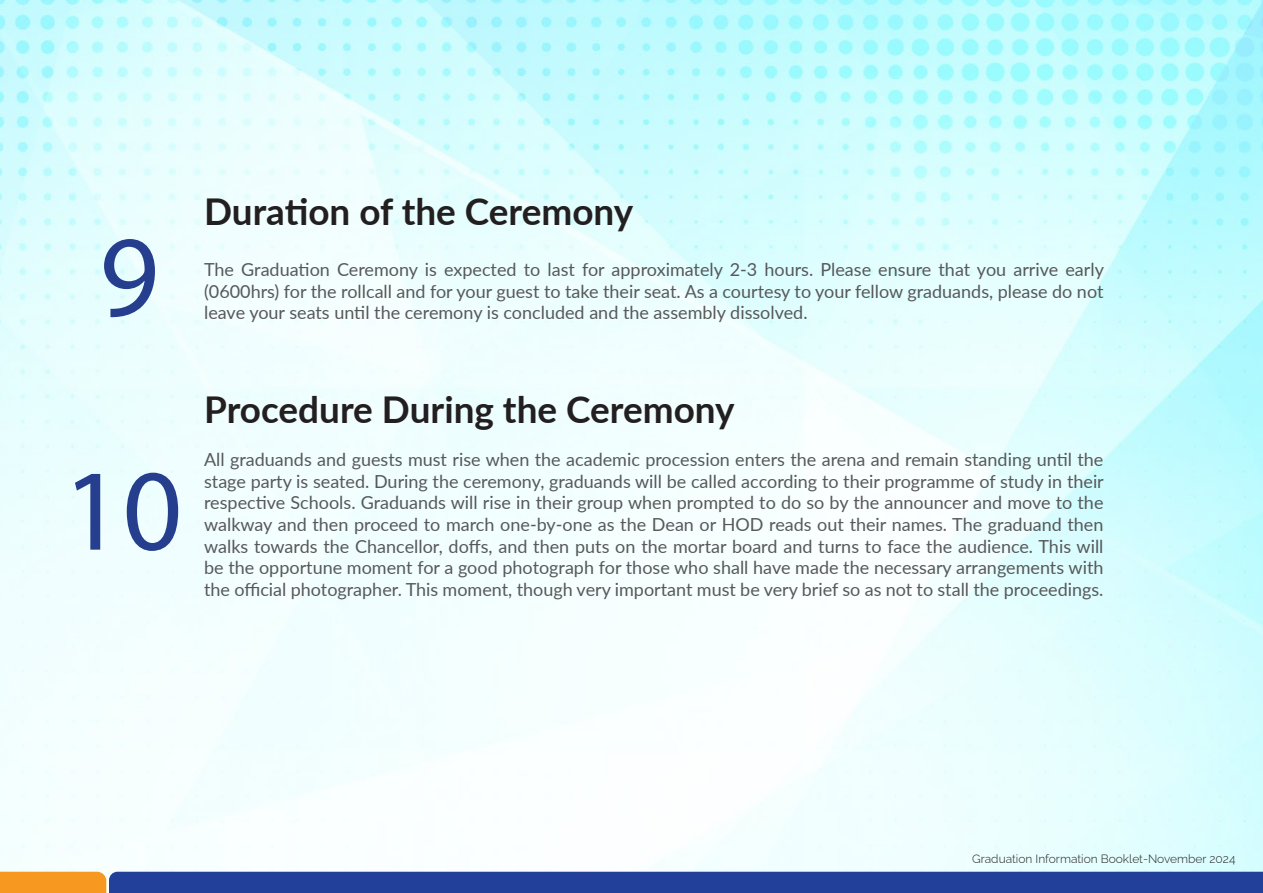
<style>
.page{position:relative;width:1263px;height:893px;background:#fff}
.page>*{position:absolute;margin:0;border:0;box-sizing:border-box;transform-origin:0 0}
.t1{font:116.4px "Myriad Pro";color:#253f8e}
.t2{font:700 36.9px "Lato";color:#231f20}
.t3{font:18px/21.6px "Lato";color:#57585a;text-align:justify}
.t4{font:300 12px "Raleway";color:#231f20}
</style>
<div class="page">
<img style="left:0;top:0;width:1263px;height:872px">
<svg style="left:0;top:872px;width:1263px;height:21px;background:#34478f"></svg>
<p class="t1" style="left:99px;top:205px;width:61px">9</p>
<p class="t2" style="left:204px;top:185px;width:431px">Duration of the Ceremony</p>
<p class="t3" style="left:204px;top:258px;width:901px">The Graduation Ceremony is expected to last for approximately 2-3 hours. Please ensure that you arrive early (0600hrs) for the rollcall and for your guest to take their seat. As a courtesy to your fellow graduands, please do not leave your seats until the ceremony is concluded and the assembly dissolved.</p>
<p class="t1" style="left:63px;top:439px;width:121px">10</p>
<p class="t2" style="left:204px;top:382px;width:532px">Procedure During the Ceremony</p>
<p class="t3" style="left:204px;top:448px;width:901px">All graduands and guests must rise when the academic procession enters the arena and remain standing until the stage party is seated. During the ceremony, graduands will be called according to their programme of study in their respective Schools. Graduands will rise in their group when prompted to do so by the announcer and move to the walkway and then proceed to march one-by-one as the Dean or HOD reads out their names. The graduand then walks towards the Chancellor, doffs, and then puts on the mortar board and turns to face the audience. This will be the opportune moment for a good photograph for those who shall have made the necessary arrangements with the official photographer. This moment, though very important must be very brief so as not to stall the proceedings.</p>
<p class="t4" style="left:972px;top:849px;width:265px">Graduation Information Booklet-November 2024</p>
</div>
